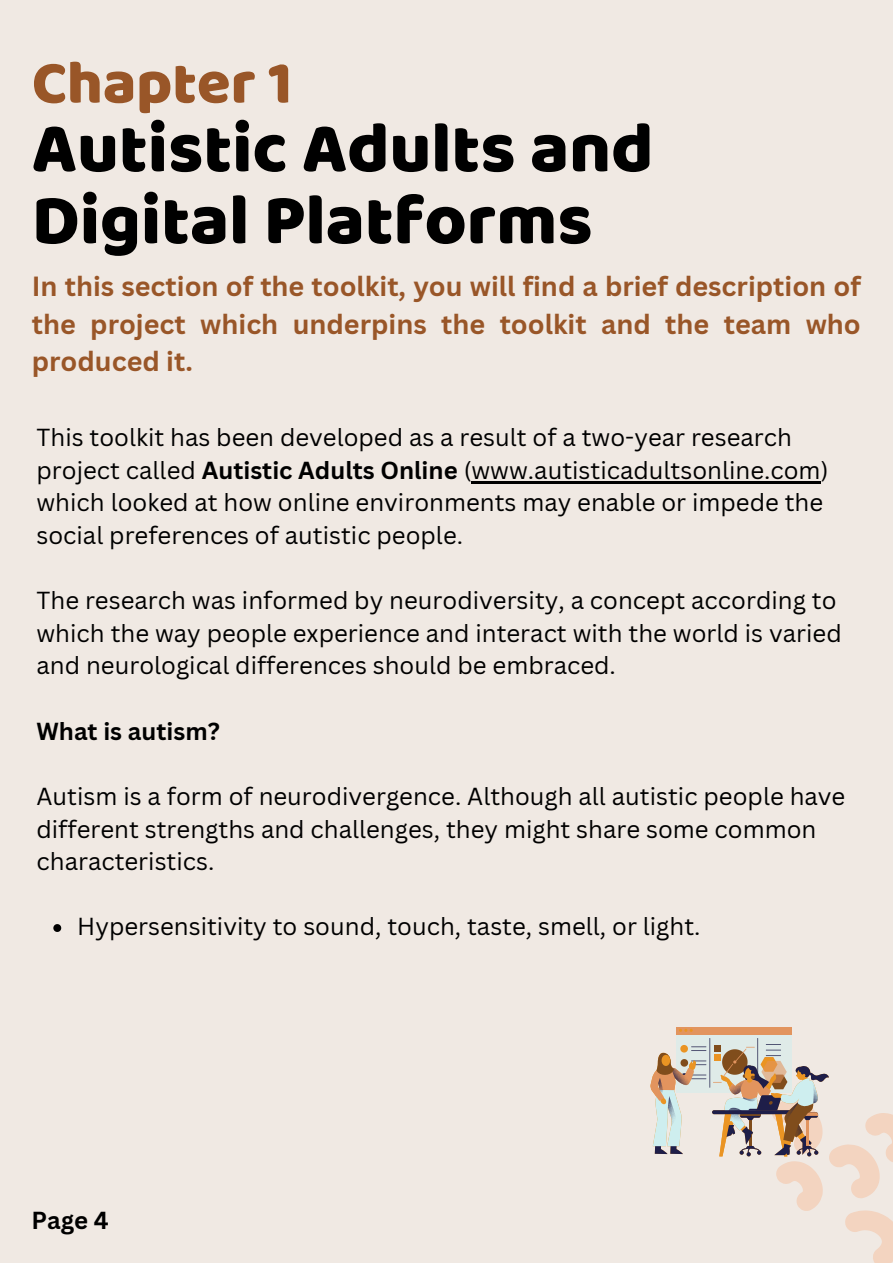
<style>
.page{position:relative;width:893px;height:1264px;background:#fff}
.page>*{position:absolute;margin:0;border:0;box-sizing:border-box;transform-origin:0 0}
.t1{font:72px/72px "Baloo";color:#000}
.t2{font:61.5px "Baloo";color:#995628}
.t3{font:700 27px/37px "Canva Sans";color:#995628;text-align:justify}
.t4{font:24px/32.5px "Canva Sans";color:#000}
.t5{font:700 24px "Canva Sans";color:#000}
.s1{font-weight:700}
</style>
<div class="page">
<div style="left:0;top:0;width:892px;height:1262px;background:#f0e9e3"></div>
<svg style="left:53px;top:924px;width:8px;height:8px"></svg>
<hr style="left:471px;top:481px;width:349px;height:2px;background:#000">
<div style="left:676px;top:1034px;width:115px;height:59px;background:#dfebe8"></div>
<div style="left:676px;top:1027px;width:115px;height:7px;background:#e2945e"></div>
<svg style="left:679px;top:1029px;width:13px;height:2px"></svg>
<svg style="left:650px;top:1037px;width:242px;height:225px"></svg>
<p class="t2" style="left:32px;top:45px;width:262px">Chapter 1</p>
<p class="t1" style="left:32px;top:110px;width:623px">Autistic Adults and<br>Digital Platforms</p>
<p class="t3" style="left:32px;top:267px;width:830px">In this section of the toolkit, you will find a brief description of the project which underpins the toolkit and the team who produced it.</p>
<p class="t4" style="left:36px;top:420px;width:793px">This toolkit has been developed as a result of a two-year research project called <span class="s1">Autistic Adults Online</span> (www.autisticadultsonline.com) which looked at how online environments may enable or impede the social preferences of autistic people.</p>
<p class="t4" style="left:36px;top:583px;width:806px">The research was informed by neurodiversity, a concept according to which the way people experience and interact with the world is varied and neurological differences should be embraced.</p>
<p class="t5" style="left:36px;top:714px;width:185px">What is autism?</p>
<p class="t4" style="left:36px;top:779px;width:810px">Autism is a form of neurodivergence. Although all autistic people have different strengths and challenges, they might share some common characteristics.</p>
<p class="t4" style="left:77px;top:909px;width:624px">Hypersensitivity to sound, touch, taste, smell, or light.</p>
<p class="t5" style="left:31px;top:1203px;width:79px">Page 4</p>
</div>
